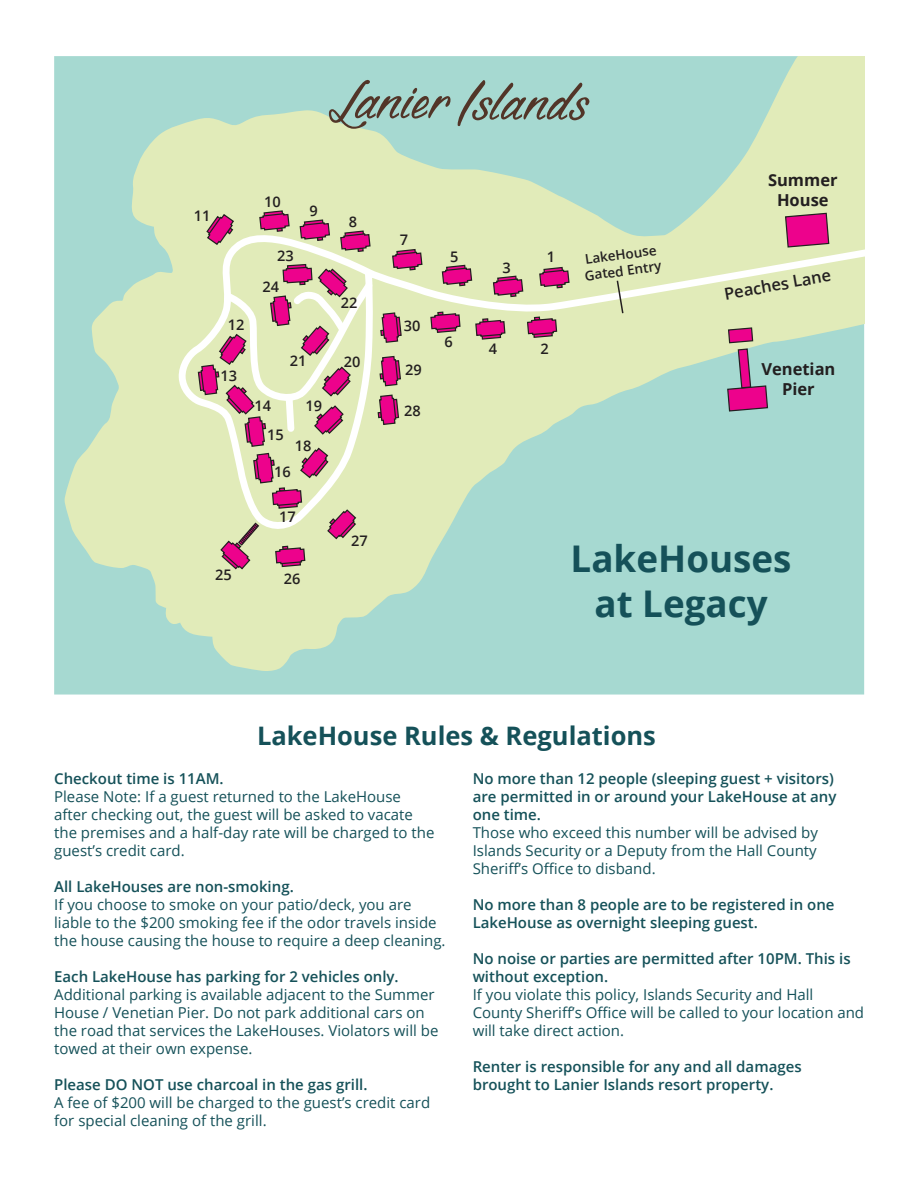
<style>
.page{position:relative;width:918px;height:1188px;background:#fff}
.page>*{position:absolute;margin:0;border:0;box-sizing:border-box;transform-origin:0 0}
.t1{font:700 36.75px/44.1px "Open Sans";color:#155159;text-align:center}
.t2{font:700 25.5px "Open Sans";color:#155159}
.t3{font:700 16.5px/19.8px "Open Sans";color:#231f20;text-align:center}
.t4{font:600 16.5px "Open Sans";color:#231f20}
.t5{font:15px/18px "Open Sans";color:#155159}
.t6{font:600 15px/18px "Open Sans";color:#155159}
.t7{font:600 14.55px/29.8px "Open Sans";letter-spacing:-.005em;color:#231f20}
.t8{font:600 13.5px "Open Sans";color:#231f20}
</style>
<div class="page">
<div style="left:54px;top:56px;width:810px;height:639px;background:#a6d9d1"></div>
<svg style="left:64px;top:56px;width:800px;height:615px"></svg>
<svg style="left:176px;top:226px;width:688px;height:312px"></svg>
<svg style="left:538px;top:266px;width:32px;height:23px"></svg>
<svg style="left:492px;top:275px;width:32px;height:23px"></svg>
<svg style="left:441px;top:264px;width:32px;height:23px"></svg>
<svg style="left:430px;top:312px;width:31px;height:22px"></svg>
<svg style="left:475px;top:318px;width:31px;height:22px"></svg>
<svg style="left:526px;top:317px;width:32px;height:22px"></svg>
<svg style="left:197px;top:210px;width:226px;height:360px;background:#ddccb4"></svg>
<svg style="left:784px;top:212px;width:46px;height:36px;background:#d53489"></svg>
<svg style="left:726px;top:327px;width:43px;height:85px"></svg>
<svg style="left:616px;top:279px;width:9px;height:36px"></svg>
<svg style="left:329px;top:80px;width:122px;height:49px"></svg>
<svg style="left:458px;top:80px;width:131px;height:46px"></svg>
<p class="t7" style="left:194px;top:201px;width:18px">11</p>
<p class="t7" style="left:228px;top:310px;width:18px">12</p>
<p class="t7" style="left:221px;top:360px;width:18px">13</p>
<p class="t7" style="left:264px;top:187px;width:18px">10</p>
<p class="t7" style="left:263px;top:239px;width:33px;line-height:31.7px;text-indent:15px">23<br>24</p>
<p class="t7" style="left:310px;top:196px;width:10px">9</p>
<p class="t7" style="left:349px;top:206px;width:10px">8</p>
<p class="t7" style="left:341px;top:287px;width:18px">22</p>
<p class="t7" style="left:290px;top:345px;width:18px">21</p>
<p class="t7" style="left:344px;top:346px;width:18px">20</p>
<p class="t7" style="left:267px;top:390px;width:18px;text-indent:-13px">14<br>15</p>
<p class="t7" style="left:274px;top:456px;width:18px">16</p>
<p class="t7" style="left:279px;top:501px;width:18px">17</p>
<p class="t7" style="left:305px;top:391px;width:18px">19</p>
<p class="t7" style="left:295px;top:431px;width:18px">18</p>
<p class="t7" style="left:351px;top:525px;width:18px">27</p>
<p class="t7" style="left:215px;top:560px;width:18px">25</p>
<p class="t7" style="left:284px;top:563px;width:18px">26</p>
<p class="t7" style="left:400px;top:224px;width:10px">7</p>
<p class="t7" style="left:404px;top:311px;width:18px">30</p>
<p class="t7" style="left:405px;top:355px;width:18px">29</p>
<p class="t7" style="left:404px;top:395px;width:18px">28</p>
<p class="t7" style="left:450px;top:241px;width:10px">5</p>
<p class="t7" style="left:445px;top:327px;width:10px">6</p>
<p class="t7" style="left:502px;top:252px;width:10px">3</p>
<p class="t7" style="left:489px;top:334px;width:10px">4</p>
<p class="t7" style="left:547px;top:241px;width:10px">1</p>
<p class="t7" style="left:540px;top:333px;width:10px">2</p>
<p class="t8" style="left:584px;top:250px;width:73px;rotate:-8deg">LakeHouse</p>
<p class="t8" style="left:584px;top:267px;width:79px;rotate:-8deg">Gated Entry</p>
<p class="t3" style="left:768px;top:170px;width:71px">Summer</p>
<p class="t3" style="left:777px;top:189px;width:53px">House</p>
<p class="t4" style="left:722px;top:283px;width:110px;rotate:-10deg">Peaches Lane</p>
<p class="t3" style="left:761px;top:359px;width:76px">Venetian<br>Pier</p>
<p class="t1" style="left:571px;top:536px;width:222px">LakeHouses at Legacy</p>
<p class="t2" style="left:257px;top:718px;width:400px">LakeHouse Rules &amp; Regulations</p>
<p class="t6" style="left:54px;top:769px;width:171px">Checkout time is 11AM.</p>
<p class="t5" style="left:54px;top:787px;width:382px">Please Note: If a guest returned to the LakeHouse after checking out, the guest will be asked to vacate the premises and a half-day rate will be charged to the guest’s credit card.</p>
<p class="t6" style="left:54px;top:877px;width:241px">All LakeHouses are non-smoking.</p>
<p class="t5" style="left:54px;top:895px;width:393px">If you choose to smoke on your patio/deck, you are liable to the $200 smoking fee if the odor travels inside the house causing the house to require a deep cleaning.</p>
<p class="t6" style="left:54px;top:967px;width:346px">Each LakeHouse has parking for 2 vehicles only.</p>
<p class="t5" style="left:54px;top:985px;width:386px">Additional parking is available adjacent to the Summer House / Venetian Pier. Do not park additional cars on the road that services the LakeHouses. Violators will be towed at their own expense.</p>
<p class="t6" style="left:54px;top:1075px;width:315px">Please DO NOT use charcoal in the gas grill.</p>
<p class="t5" style="left:54px;top:1093px;width:378px">A fee of $200 will be charged to the guest’s credit card for special cleaning of the grill.</p>
<p class="t6" style="left:473px;top:769px;width:365px">No more than 12 people (sleeping guest + visitors) are permitted in or around your LakeHouse at any one time.</p>
<p class="t5" style="left:473px;top:823px;width:347px;text-align:justify">Those who exceed this number will be advised by Islands Security or a Deputy from the Hall County Sheriff’s Office to disband.</p>
<p class="t6" style="left:473px;top:895px;width:363px">No more than 8 people are to be registered in one<br>LakeHouse as overnight sleeping guest.</p>
<p class="t6" style="left:473px;top:949px;width:380px">No noise or parties are permitted after 10PM. This is without exception.</p>
<p class="t5" style="left:473px;top:985px;width:393px">If you violate this policy, Islands Security and Hall<br>County Sheriff’s Office will be called to your location and will take direct action.</p>
<p class="t6" style="left:473px;top:1057px;width:330px">Renter is responsible for any and all damages brought to Lanier Islands resort property.</p>
</div>
